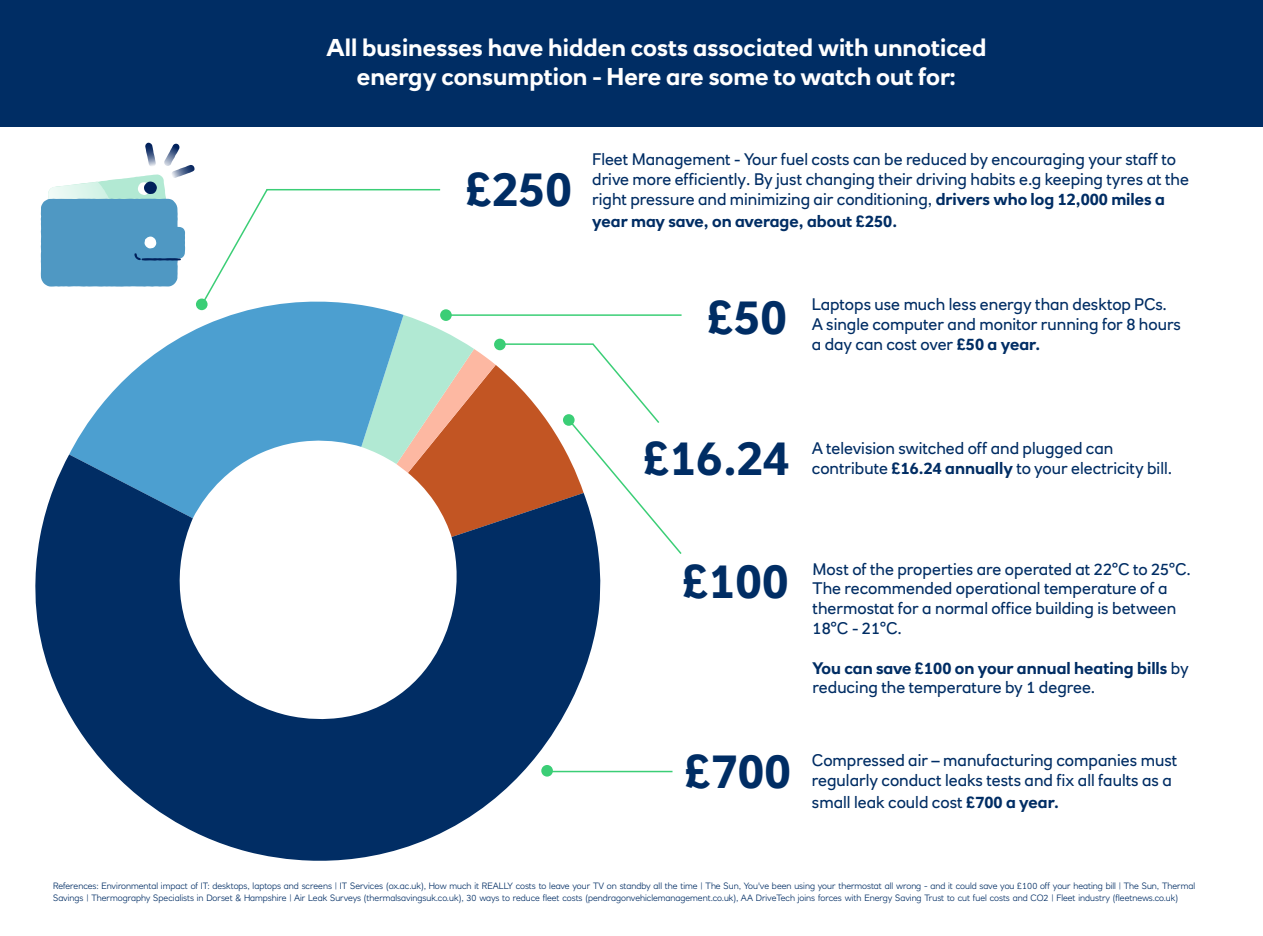
<style>
.page{position:relative;width:1263px;height:936px;background:#fff}
.page>*{position:absolute;margin:0;border:0;box-sizing:border-box;transform-origin:0 0}
.t1{font:700 48px "RN House Sans";color:#002d64}
.t2{font:700 24px/28.8px "RN House Sans";color:#fff;text-align:center}
.t3{font:16.5px/19.8px "RN House Sans";color:#002d64}
.t4{font:700 16.5px/19.8px "RN House Sans";color:#002d64}
.t5{font:300 9px/12px "RN House Sans";color:#002d64}
.s1{font-weight:700}
.s2{font-weight:400}
</style>
<div class="page">
<div style="left:0;top:0;width:1263px;height:126px;background:#002d64"></div>
<svg style="left:69px;top:301px;width:334px;height:153px;fill:#4c9fd0"></svg>
<svg style="left:35px;top:454px;width:569px;height:407px;fill:#012d64"></svg>
<div style="left:440px;top:309px;width:12px;height:12px;background:#3bce76;border-radius:50%"></div>
<hr style="left:547px;top:770px;width:125px;height:2px;background:#3bce76">
<div style="left:541px;top:765px;width:12px;height:11px;background:#3bce76;border-radius:50%"></div>
<hr style="left:446px;top:314px;width:235px;height:2px;background:#3bce76">
<div style="left:196px;top:298px;width:12px;height:12px;background:#3bce76;border-radius:50%"></div>
<svg style="left:361px;top:315px;width:321px;height:240px"></svg>
<hr style="left:266px;top:189px;width:174px;height:1px;background:#3bce76">
<svg style="left:41px;top:143px;width:228px;height:163px"></svg>
<h2 class="t2" style="left:326px;top:33px;width:662px">All businesses have hidden costs associated with unnoticed energy consumption - Here are some to watch out for:</h2>
<h1 class="t1" style="left:465px;top:159px;width:108px">£250</h1>
<p class="t3" style="left:592px;top:149px;width:598px">Fleet Management - Your fuel costs can be reduced by encouraging your staff to drive more efficiently. By just changing their driving habits e.g keeping tyres at the right pressure and minimizing air conditioning, <span class="s1">drivers who log 12,000 miles a</span></p>
<p class="t4" style="left:592px;top:211px;width:306px">year may save, on average, about £250.</p>
<h1 class="t1" style="left:707px;top:287px;width:81px">£50</h1>
<p class="t3" style="left:812px;top:294px;width:371px">Laptops use much less energy than desktop PCs.<br>A single computer and monitor running for 8 hours a day can cost over <span class="s1">£50 a year.</span></p>
<h1 class="t1" style="left:643px;top:428px;width:148px">£16.24</h1>
<p class="t3" style="left:812px;top:438px;width:362px">A television switched off and plugged can contribute <span class="s1">£16.24 annually</span> to your electricity bill.</p>
<h1 class="t1" style="left:682px;top:551px;width:108px">£100</h1>
<h1 class="t1" style="left:684px;top:741px;width:108px">£700</h1>
<p class="t3" style="left:813px;top:558px;width:380px">Most of the properties are operated at 22°C to 25°C.<br>The recommended operational temperature of a thermostat for a normal office building is between 18°C - 21°C.</p>
<p class="t4" style="left:813px;top:657px;width:378px">You can save £100 on your annual heating bills <span class="s2">by reducing the temperature by 1 degree.</span></p>
<p class="t3" style="left:812px;top:750px;width:367px">Compressed air – manufacturing companies must regularly conduct leaks tests and fix all faults as a</p>
<p class="t3" style="left:812px;top:791px;width:248px">small leak could cost <span class="s1">£700 a year.</span></p>
<p class="t5" style="left:53px;top:879px;width:1143px">References: Environmental impact of IT: desktops, laptops and screens | IT Services (ox.ac.uk), How much it REALLY costs to leave your TV on standby all the time | The Sun, You've been using your thermostat all wrong - and it could save you £100 off your heating bill | The Sun, Thermal<br>Savings | Thermography Specialists in Dorset &amp; Hampshire | Air Leak Surveys (thermalsavingsuk.co.uk), 30 ways to reduce fleet costs (pendragonvehiclemanagement.co.uk), AA DriveTech joins forces with Energy Saving Trust to cut fuel costs and CO2 | Fleet industry (fleetnews.co.uk)</p>
</div>
